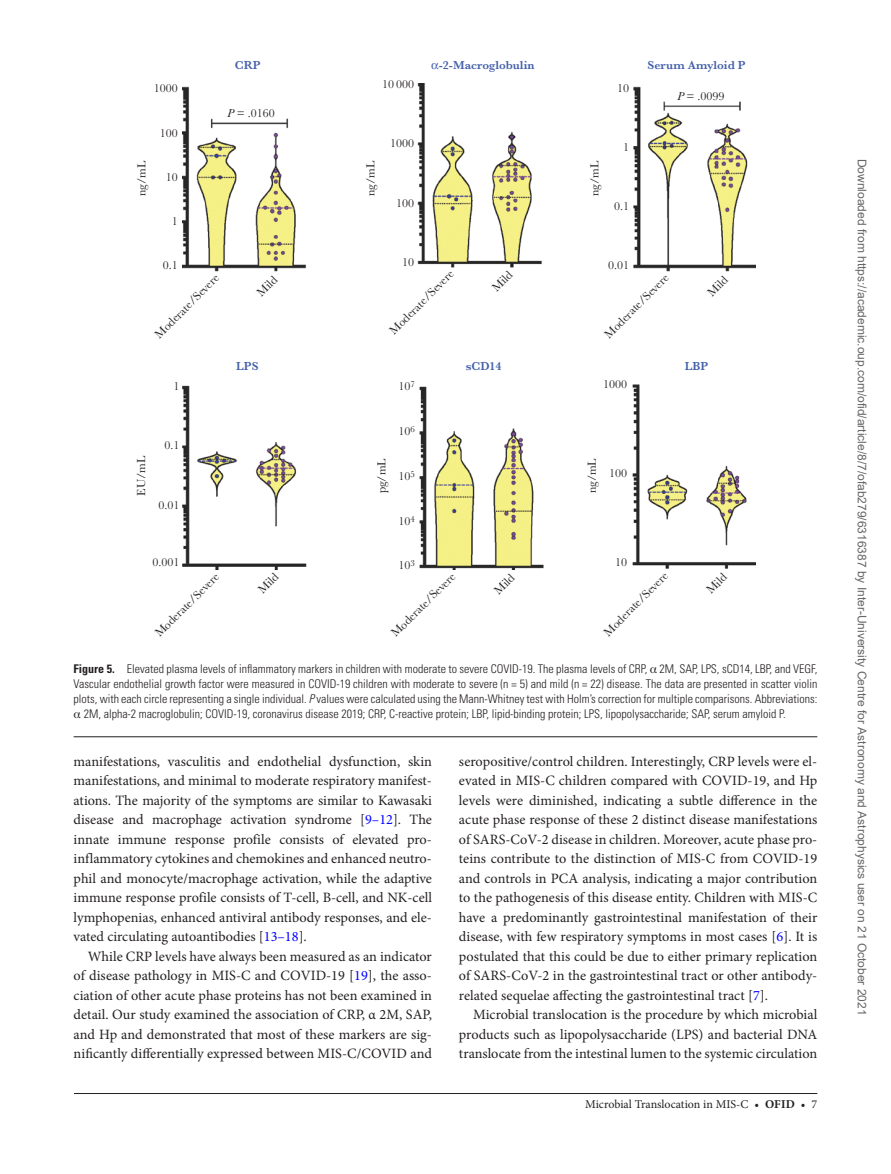
<style>
.page{position:relative;width:891px;height:1174px;background:#fff}
.page>*{position:absolute;margin:0;border:0;box-sizing:border-box;transform-origin:0 0}
.t1{font:14.25px/19.5px "Minion Pro";color:#231f20;text-align:justify}
.t2{font:300 condensed 12px/15px "Univers LT Std";color:#231f20;text-align:justify}
.t3{font:12px "Baskerville MT Std";color:#231f20}
.t4{font:12px "Arial";color:#666}
.t5{font:600 12px "Baskerville MT Std";color:#4460aa}
.t6{font:12px "Minion Pro";color:#231f20}
.s1{font-style:italic}
.s2{font-weight:700}
.s3{font-family:"Gandhari Unicode";font-weight:400;font-stretch:normal}
.s4{color:#00f}
</style>
<div class="page">
<hr style="left:74px;top:1093px;width:743px;height:1px;background:#231f20">
<hr style="left:74px;top:736px;width:743px;height:1px;background:#231f20">
<img style="left:183px;top:83px;width:573px;height:486px">
<p class="t5" style="left:235px;top:58px;width:27px">CRP</p>
<p class="t5" style="left:439px;top:58px;width:97px">-2-Macroglobulin</p>
<p class="t5" style="left:648px;top:58px;width:100px">Serum Amyloid P</p>
<p class="t3" style="left:382px;top:77px;width:33px">10 000</p>
<p class="t3" style="left:617px;top:81px;width:13px">10</p>
<p class="t3" style="left:154px;top:81px;width:25px">1000</p>
<p class="t3" style="left:160px;top:126px;width:19px">100</p>
<p class="t3" style="left:166px;top:170px;width:13px">10</p>
<p class="t3" style="left:172px;top:214px;width:7px">1</p>
<p class="t3" style="left:163px;top:258px;width:16px">0.1</p>
<p class="t3" style="left:677px;top:89px;width:49px"><span class="s1">P</span> = .0099</p>
<p class="t3" style="left:227px;top:106px;width:49px"><span class="s1">P</span> = .0160</p>
<p class="t3" style="left:390px;top:136px;width:25px">1000</p>
<p class="t3" style="left:623px;top:140px;width:7px">1</p>
<p class="t3" style="left:135px;top:196px;width:37px;rotate:-90deg">ng/mL</p>
<p class="t3" style="left:364px;top:196px;width:37px;rotate:-90deg">ng/mL</p>
<p class="t3" style="left:588px;top:196px;width:37px;rotate:-90deg">ng/mL</p>
<p class="t3" style="left:396px;top:196px;width:19px">100</p>
<p class="t3" style="left:614px;top:199px;width:16px">0.1</p>
<p class="t3" style="left:402px;top:255px;width:13px">10</p>
<p class="t3" style="left:608px;top:259px;width:22px">0.01</p>
<p class="t3" style="left:152px;top:331px;width:87px;rotate:-45deg">Moderate/Severe</p>
<p class="t3" style="left:254px;top:289px;width:25px;rotate:-45deg">Mild</p>
<p class="t3" style="left:387px;top:327px;width:87px;rotate:-45deg">Moderate/Severe</p>
<p class="t3" style="left:489px;top:284px;width:25px;rotate:-45deg">Mild</p>
<p class="t3" style="left:601px;top:331px;width:87px;rotate:-45deg">Moderate/Severe</p>
<p class="t3" style="left:704px;top:289px;width:25px;rotate:-45deg">Mild</p>
<p class="t5" style="left:236px;top:359px;width:24px">LPS</p>
<p class="t5" style="left:466px;top:359px;width:37px">sCD14</p>
<p class="t5" style="left:685px;top:359px;width:25px">LBP</p>
<p class="t3" style="left:603px;top:377px;width:25px">1000</p>
<p class="t3" style="left:398px;top:380px;width:18px">10<sup>7</sup></p>
<p class="t3" style="left:398px;top:424px;width:18px">10<sup>6</sup></p>
<p class="t3" style="left:398px;top:469px;width:18px">10<sup>5</sup></p>
<p class="t3" style="left:398px;top:514px;width:18px">10<sup>4</sup></p>
<p class="t3" style="left:398px;top:558px;width:18px">10<sup>3</sup></p>
<p class="t3" style="left:388px;top:630px;width:87px;rotate:-45deg">Moderate/Severe</p>
<p class="t3" style="left:491px;top:587px;width:25px;rotate:-45deg">Mild</p>
<p class="t3" style="left:601px;top:629px;width:87px;rotate:-45deg">Moderate/Severe</p>
<p class="t3" style="left:704px;top:587px;width:25px;rotate:-45deg">Mild</p>
<p class="t3" style="left:173px;top:379px;width:7px">1</p>
<p class="t3" style="left:164px;top:438px;width:16px">0.1</p>
<p class="t3" style="left:134px;top:496px;width:41px;rotate:-90deg">EU/mL</p>
<p class="t3" style="left:375px;top:493px;width:36px;rotate:-90deg">pg/mL</p>
<p class="t3" style="left:585px;top:493px;width:37px;rotate:-90deg">ng/mL</p>
<p class="t3" style="left:609px;top:466px;width:19px">100</p>
<p class="t3" style="left:158px;top:498px;width:22px">0.01</p>
<p class="t3" style="left:152px;top:555px;width:28px">0.001</p>
<p class="t3" style="left:615px;top:555px;width:13px">10</p>
<p class="t3" style="left:152px;top:630px;width:87px;rotate:-45deg">Moderate/Severe</p>
<p class="t3" style="left:255px;top:586px;width:25px;rotate:-45deg">Mild</p>
<p class="t2" style="left:74px;top:662px;width:745px"><span class="s2">Figure 5.</span> Elevated plasma levels of inflammatory markers in children with moderate to severe COVID-19. The plasma levels of CRP, <span class="s3">α</span> 2M, SAP, LPS, sCD14, LBP, and VEGF, Vascular endothelial growth factor were measured in COVID-19 children with moderate to severe (n = 5) and mild (n = 22) disease. The data are presented in scatter violin plots, with each circle representing a single individual. <span class="s1">P</span> values were calculated using the Mann-Whitney test with Holm’s correction for multiple comparisons. Abbreviations: <span class="s3">α</span> 2M, alpha-2 macroglobulin; COVID-19, coronavirus disease 2019; CRP, C-reactive protein; LBP, lipid-binding protein; LPS, lipopolysaccharide; SAP, serum amyloid P.</p>
<p class="t1" style="left:74px;top:752px;width:360px">manifestations, vasculitis and endothelial dysfunction, skin manifestations, and minimal to moderate respiratory manifest&shy;ations. The majority of the symptoms are similar to Kawasaki disease and macrophage activation syndrome [<span class="s4">9–12</span>]. The innate immune response profile consists of elevated pro&shy;inflammatory cytokines and chemokines and enhanced neutro&shy;phil and monocyte/macrophage activation, while the adaptive immune response profile consists of T-cell, B-cell, and NK-cell lymphopenias, enhanced antiviral antibody responses, and ele&shy;vated circulating autoantibodies [<span class="s4">13–18</span>].</p>
<p class="t1" style="left:74px;top:947px;width:360px;text-indent:14px">While CRP levels have always been measured as an indicator of disease pathology in MIS-C and COVID-19 [<span class="s4">19</span>], the asso&shy;ciation of other acute phase proteins has not been examined in detail. Our study examined the association of CRP, α 2M, SAP, and Hp and demonstrated that most of these markers are sig&shy;nificantly differentially expressed between MIS-C/COVID and</p>
<p class="t1" style="left:459px;top:752px;width:360px">seropositive/control children. Interestingly, CRP levels were el&shy;evated in MIS-C children compared with COVID-19, and Hp levels were diminished, indicating a subtle difference in the acute phase response of these 2 distinct disease manifestations of SARS-CoV-2 disease in children. Moreover, acute phase pro&shy;teins contribute to the distinction of MIS-C from COVID-19 and controls in PCA analysis, indicating a major contribution to the pathogenesis of this disease entity. Children with MIS-C have a predominantly gastrointestinal manifestation of their disease, with few respiratory symptoms in most cases [<span class="s4">6</span>]. It is postulated that this could be due to either primary replication of SARS-CoV-2 in the gastrointestinal tract or other antibody&shy;related sequelae affecting the gastrointestinal tract [<span class="s4">7</span>].</p>
<p class="t1" style="left:459px;top:1005px;width:360px;text-indent:14px">Microbial translocation is the procedure by which microbial products such as lipopolysaccharide (LPS) and bacterial DNA translocate from the intestinal lumen to the systemic circulation</p>
<p class="t6" style="left:585px;top:1096px;width:234px">Microbial Translocation in MIS-C • <span class="s2">ofid</span> • 7</p>
<p class="t4" style="left:866px;top:159px;width:858px;rotate:90deg">Downloaded from https://academic.oup.com/ofid/article/8/7/ofab279/6316387 by Inter-University Centre for Astronomy and Astrophysics user on 21 October 2021</p>
</div>
